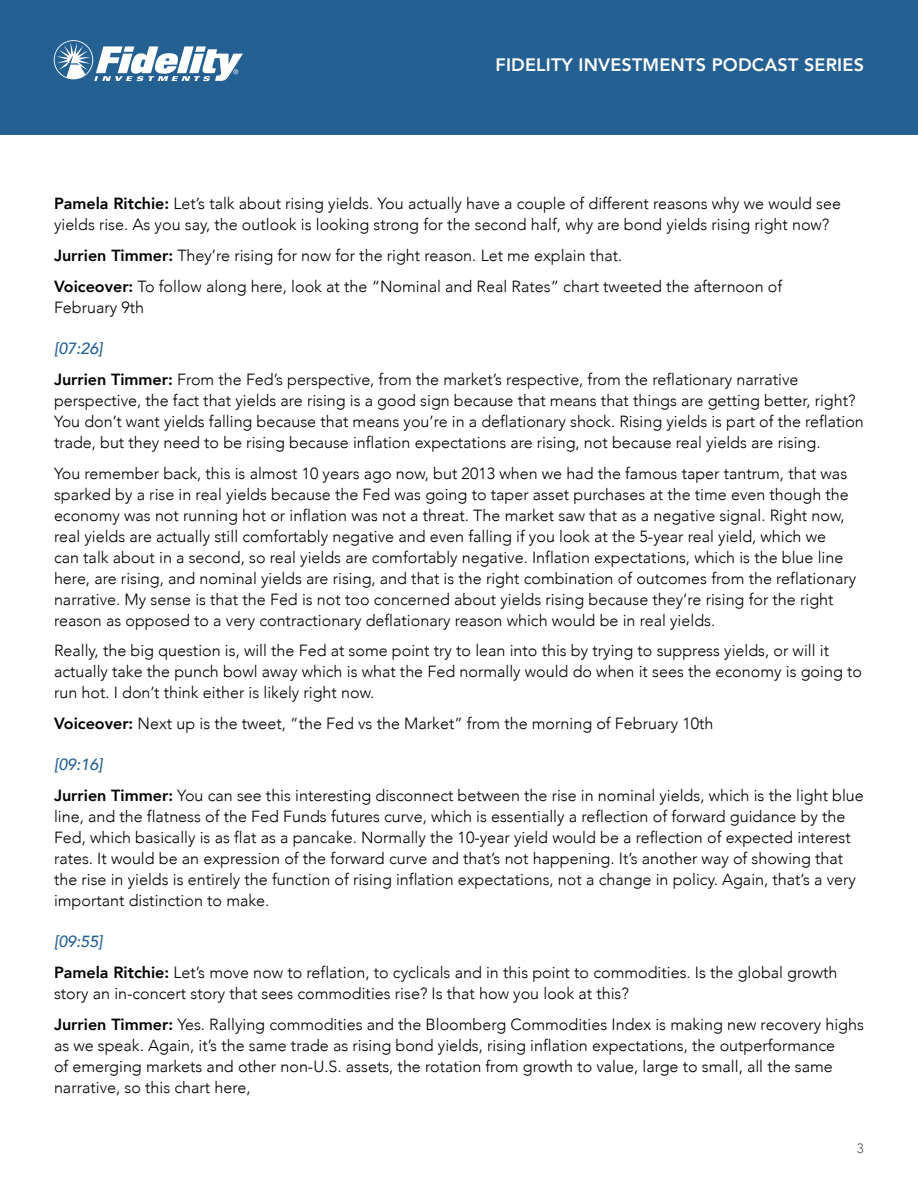
<style>
.page{position:relative;width:918px;height:1188px;background:#fff}
.page>*{position:absolute;margin:0;border:0;box-sizing:border-box;transform-origin:0 0}
.t1{font:800 18px "Avenir";letter-spacing:.01em;color:#fff}
.t2{font:300 16.2px/21px "Avenir";color:#000}
.t3{font:300 13.5px "Avenir";color:#58595b}
.s1{font-weight:800}
.s2{font-weight:500;font-style:italic;color:#256093}
</style>
<div class="page">
<div style="left:0;top:0;width:918px;height:135px;background:#256093"></div>
<svg style="left:54px;top:40px;width:189px;height:41px"></svg>
<p class="t1" style="left:496px;top:50px;width:370px">FIDELITY INVESTMENTS PODCAST SERIES</p>
<p class="t2" style="left:54px;top:193px;width:789px"><span class="s1">Pamela Ritchie:</span> Let’s talk about rising yields. You actually have a couple of different reasons why we would see yields rise. As you say, the outlook is looking strong for the second half, why are bond yields rising right now?</p>
<p class="t2" style="left:54px;top:240px;width:730px;line-height:30.8px"><span class="s1">Jurrien Timmer:</span> They’re rising for now for the right reason. Let me explain that.<br><span class="s1">Voiceover:</span> To follow along here, look at the “Nominal and Real Rates” chart tweeted the afternoon of</p>
<p class="t2" style="left:54px;top:297px;width:92px">February 9th</p>
<p class="t2" style="left:54px;top:333px;width:746px;line-height:30.8px"><span class="s2">[07:26]<br></span><span class="s1">Jurrien Timmer:</span> From the Fed’s perspective, from the market’s respective, from the reflationary narrative</p>
<p class="t2" style="left:54px;top:390px;width:811px">perspective, the fact that yields are rising is a good sign because that means that things are getting better, right?<br>You don’t want yields falling because that means you’re in a deflationary shock. Rising yields is part of the reflation trade, but they need to be rising because inflation expectations are rising, not because real yields are rising.</p>
<p class="t2" style="left:54px;top:463px;width:804px">You remember back, this is almost 10 years ago now, but 2013 when we had the famous taper tantrum, that was sparked by a rise in real yields because the Fed was going to taper asset purchases at the time even though the economy was not running hot or inflation was not a threat. The market saw that as a negative signal. Right now, real yields are actually still comfortably negative and even falling if you look at the 5-year real yield, which we<br>can talk about in a second, so real yields are comfortably negative. Inflation expectations, which is the blue line here, are rising, and nominal yields are rising, and that is the right combination of outcomes from the reflationary narrative. My sense is that the Fed is not too concerned about yields rising because they’re rising for the right reason as opposed to a very contractionary deflationary reason which would be in real yields.</p>
<p class="t2" style="left:54px;top:640px;width:810px">Really, the big question is, will the Fed at some point try to lean into this by trying to suppress yields, or will it actually take the punch bowl away which is what the Fed normally would do when it sees the economy is going to run hot. I don’t think either is likely right now.</p>
<p class="t2" style="left:54px;top:713px;width:661px"><span class="s1">Voiceover:</span> Next up is the tweet, “the Fed vs the Market” from the morning of February 10th</p>
<p class="t2" style="left:54px;top:749px;width:811px;line-height:30.8px"><span class="s2">[09:16]<br></span><span class="s1">Jurrien Timmer:</span> You can see this interesting disconnect between the rise in nominal yields, which is the light blue</p>
<p class="t2" style="left:54px;top:806px;width:803px">line, and the flatness of the Fed Funds futures curve, which is essentially a reflection of forward guidance by the Fed, which basically is as flat as a pancake. Normally the 10-year yield would be a reflection of expected interest rates. It would be an expression of the forward curve and that’s not happening. It’s another way of showing that the rise in yields is entirely the function of rising inflation expectations, not a change in policy. Again, that’s a very important distinction to make.</p>
<p class="t2" style="left:54px;top:926px;width:785px;line-height:30.8px"><span class="s2">[09:55]<br></span><span class="s1">Pamela Ritchie:</span> Let’s move now to reflation, to cyclicals and in this point to commodities. Is the global growth</p>
<p class="t2" style="left:54px;top:978px;width:811px;line-height:30.8px">story an in-concert story that sees commodities rise? Is that how you look at this?<br><span class="s1">Jurrien Timmer:</span> Yes. Rallying commodities and the Bloomberg Commodities Index is making new recovery highs</p>
<p class="t2" style="left:54px;top:1035px;width:783px">as we speak. Again, it’s the same trade as rising bond yields, rising inflation expectations, the outperformance of emerging markets and other non-U.S. assets, the rotation from growth to value, large to small, all the same narrative, so this chart here,</p>
<p class="t3" style="left:857px;top:1140px;width:9px">3</p>
</div>
